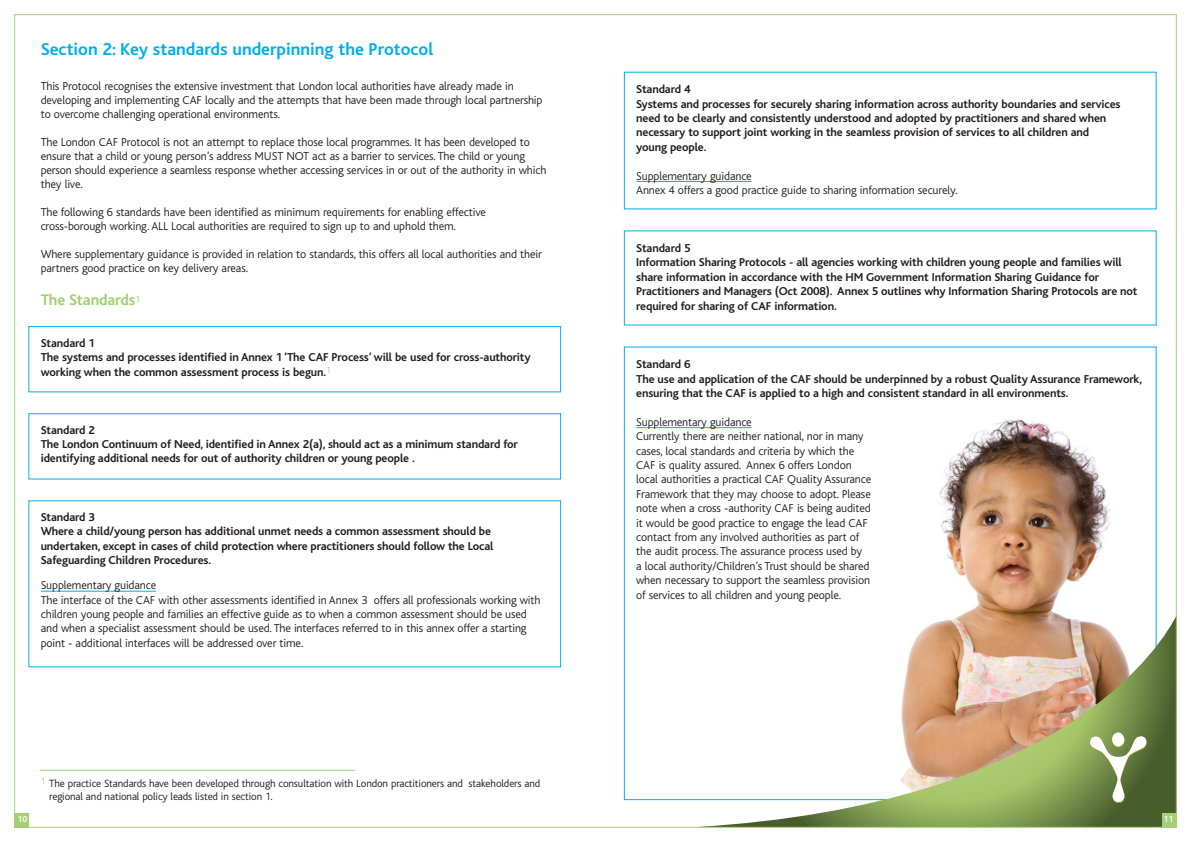
<style>
.page{position:relative;width:1191px;height:842px;background:#fff}
.page>*{position:absolute;margin:0;border:0;box-sizing:border-box;transform-origin:0 0}
.t1{font:700 18px "Bliss";color:#00aeef}
.t2{font:700 16px "Bliss";letter-spacing:-.01em;color:#a2d072}
.t3{font:300 12px/14.4px "Bliss";letter-spacing:-.01em;color:#231f20}
.t4{font:700 12px/14.4px "Bliss";letter-spacing:-.01em;color:#231f20}
.t5{font:300 11px/13.2px "Bliss";letter-spacing:-.01em;color:#231f20}
.t6{font:700 9px "Bliss";color:#fff}
</style>
<div class="page">
<hr style="left:636px;top:427px;width:115px;height:1px;background:#00aeef">
<img style="left:939px;top:419px;width:172px;height:195px">
<svg style="left:695px;top:614px;width:479px;height:212px"></svg>
<svg style="left:1090px;top:732px;width:56px;height:71px"></svg>
<div style="left:1162px;top:814px;width:14px;height:14px;background:#a2d072"></div>
<svg style="left:623px;top:71px;width:534px;height:255px"></svg>
<div style="left:14px;top:814px;width:14px;height:14px;background:#a2d072"></div>
<hr style="left:40px;top:770px;width:315px;height:1px;background:#a2d072">
<svg style="left:28px;top:326px;width:533px;height:342px"></svg>
<h1 class="t1" style="left:41px;top:42px;width:394px">Section 2: Key standards underpinning the Protocol</h1>
<p class="t3" style="left:41px;top:80px;width:503px;line-height:14px">This Protocol recognises the extensive investment that London local authorities have already made in developing and implementing CAF locally and the attempts that have been made through local partnership to overcome challenging operational environments.</p>
<p class="t3" style="left:41px;top:136px;width:507px;line-height:14px">The London CAF Protocol is not an attempt to replace those local programmes. It has been developed to ensure that a child or young person’s address MUST NOT act as a barrier to services. The child or young person should experience a seamless response whether accessing services in or out of the authority in which they live.</p>
<p class="t3" style="left:41px;top:206px;width:447px;line-height:14px">The following 6 standards have been identified as minimum requirements for enabling effective cross-borough working. ALL Local authorities are required to sign up to and uphold them.</p>
<p class="t3" style="left:41px;top:248px;width:502px;line-height:14px">Where supplementary guidance is provided in relation to standards, this offers all local authorities and their partners good practice on key delivery areas.</p>
<h2 class="t2" style="left:41px;top:293px;width:101px">The Standards<sup>1</sup></h2>
<p class="t4" style="left:41px;top:337px;width:491px">Standard 1<br>The systems and processes identified in Annex 1 ‘The CAF Process’ will be used for cross-authority working when the common assessment process is begun.<sup>1</sup></p>
<p class="t4" style="left:41px;top:424px;width:479px">Standard 2<br>The London Continuum of Need, identified in Annex 2(a), should act as a minimum standard for identifying additional needs for out of authority children or young people .</p>
<p class="t4" style="left:41px;top:511px;width:454px">Standard 3<br>Where a child/young person has additional unmet needs a common assessment should be undertaken, except in cases of child protection where practitioners should follow the Local Safeguarding Children Procedures.</p>
<p class="t3" style="left:41px;top:579px;width:501px">Supplementary guidance<br>The interface of the CAF with other assessments identified in Annex 3 offers all professionals working with children young people and families an effective guide as to when a common assessment should be used and when a specialist assessment should be used. The interfaces referred to in this annex offer a starting point - additional interfaces will be addressed over time.</p>
<p class="t6" style="left:18px;top:815px;width:11px">10</p>
<p class="t5" style="left:49px;top:778px;width:492px;text-indent:-9px"><sup>1</sup> The practice Standards have been developed through consultation with London practitioners and stakeholders and regional and national policy leads listed in section 1.</p>
<p class="t4" style="left:636px;top:83px;width:486px">Standard 4<br>Systems and processes for securely sharing information across authority boundaries and services need to be clearly and consistently understood and adopted by practitioners and shared when necessary to support joint working in the seamless provision of services to all children and young people.</p>
<p class="t3" style="left:636px;top:169px;width:323px">Supplementary guidance<br>Annex 4 offers a good practice guide to sharing information securely.</p>
<p class="t4" style="left:636px;top:242px;width:503px">Standard 5<br>Information Sharing Protocols - all agencies working with children young people and families will share information in accordance with the HM Government Information Sharing Guidance for Practitioners and Managers (Oct 2008). Annex 5 outlines why Information Sharing Protocols are not required for sharing of CAF information.</p>
<p class="t4" style="left:636px;top:358px;width:507px">Standard 6<br>The use and application of the CAF should be underpinned by a robust Quality Assurance Framework, ensuring that the CAF is applied to a high and consistent standard in all environments.</p>
<p class="t3" style="left:636px;top:416px;width:237px">Supplementary guidance<br>Currently there are neither national, nor in many cases, local standards and criteria by which the CAF is quality assured. Annex 6 offers London local authorities a practical CAF Quality Assurance Framework that they may choose to adopt. Please note when a cross -authority CAF is being audited it would be good practice to engage the lead CAF contact from any involved authorities as part of the audit process. The assurance process used by<br>a local authority/Children’s Trust should be shared when necessary to support the seamless provision of services to all children and young people.</p>
<p class="t6" style="left:1163px;top:815px;width:11px">11</p>
</div>
